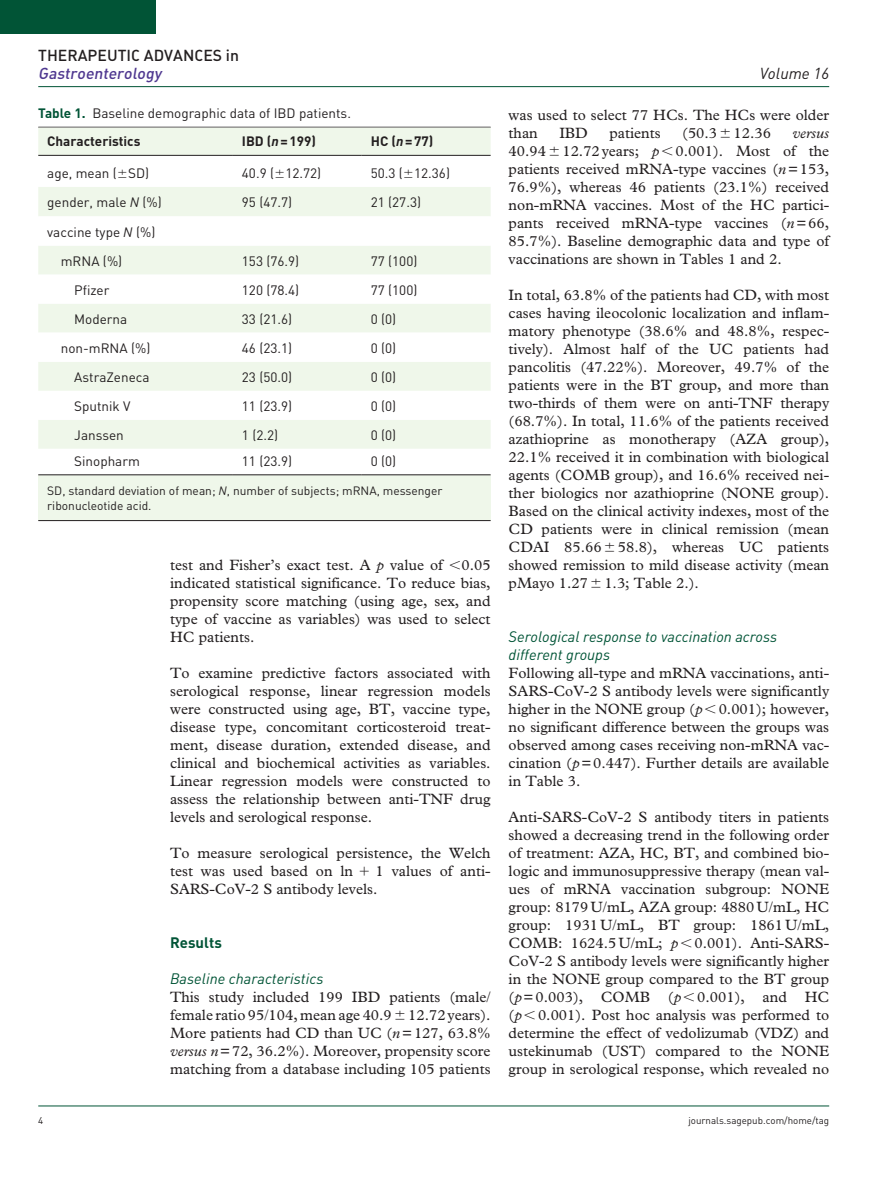
<style>
.page{position:relative;width:893px;height:1191px;background:#fff}
.page>*{position:absolute;margin:0;border:0;box-sizing:border-box;transform-origin:0 0}
.t1{font:15.75px "DIN Medium Alternate";color:#231f20}
.t2{font:italic 15.75px "DIN Medium Alternate";color:#4f3890}
.t3{font:italic 15.75px "DIN";color:#231f20}
.t4{font:15px/18px "Plantin Std";color:#231f20;text-align:justify}
.t5{font:italic 15px/18px "DIN";color:#015436}
.t6{font:700 15px "DIN";color:#015436}
.t7{font:13.5px/28.5px "DIN";color:#231f20}
.t8{font:700 13.5px "DIN";color:#231f20}
.t9{font:12px/14.2px "DIN";color:#231f20}
.t10{font:9.75px "DIN";color:#231f20}
.s1{font-weight:700;color:#015436}
.s2{font-weight:700}
.s3{font-style:italic}
</style>
<div class="page">
<hr style="left:38px;top:86px;width:791px;height:1px;background:#015436">
<hr style="left:38px;top:1105px;width:791px;height:1px;background:#015436">
<div style="left:0;top:0;width:155px;height:34px;background:#015436"></div>
<div style="left:38px;top:475px;width:453px;height:46px;background:#eff7ea"></div>
<hr style="left:38px;top:127px;width:453px;height:1px;background:#231f20">
<hr style="left:38px;top:520px;width:453px;height:1px;background:#231f20">
<div style="left:38px;top:128px;width:453px;height:27px;background:#eff7ea"></div>
<svg style="left:38px;top:187px;width:453px;height:262px;fill:#eff7ea"></svg>
<hr style="left:38px;top:155px;width:195px;height:1px;background:#231f20">
<hr style="left:233px;top:155px;width:129px;height:1px;background:#231f20">
<hr style="left:362px;top:155px;width:129px;height:1px;background:#231f20">
<hr style="left:38px;top:474px;width:195px;height:1px;background:#231f20">
<hr style="left:233px;top:474px;width:129px;height:1px;background:#231f20">
<hr style="left:362px;top:474px;width:129px;height:1px;background:#231f20">
<p class="t1" style="left:38px;top:45px;width:202px">THERAPEUTIC ADVANCES IN</p>
<p class="t2" style="left:38px;top:63px;width:125px">Gastroenterology</p>
<p class="t7" style="left:47px;top:98px;width:305px;text-indent:-9px"><span class="s1">Table 1.</span> Baseline demographic data of IBD patients.<br><span class="s2">Characteristics</span></p>
<p class="t8" style="left:242px;top:133px;width:76px">IBD (<span class="s3">n</span>=199)</p>
<p class="t8" style="left:371px;top:133px;width:64px">HC (<span class="s3">n</span>=77)</p>
<p class="t7" style="left:47px;top:159px;width:103px">age, mean ( SD)</p>
<p class="t7" style="left:242px;top:159px;width:81px">40.9 ( 12.72)</p>
<p class="t7" style="left:371px;top:159px;width:81px">50.3 ( 12.36)</p>
<p class="t7" style="left:47px;top:188px;width:116px">gender, male <span class="s3">N</span> (%)</p>
<p class="t7" style="left:242px;top:188px;width:52px">95 (47.7)</p>
<p class="t7" style="left:371px;top:188px;width:52px">21 (27.3)</p>
<p class="t7" style="left:61px;top:217px;width:96px;line-height:29px;text-indent:-14px">vaccine type <span class="s3">N</span> (%) mRNA (%)</p>
<p class="t7" style="left:242px;top:246px;width:59px">153 (76.9)</p>
<p class="t7" style="left:371px;top:246px;width:48px">77 (100)</p>
<p class="t7" style="left:74px;top:275px;width:37px">Pfizer</p>
<p class="t7" style="left:242px;top:275px;width:59px">120 (78.4)</p>
<p class="t7" style="left:371px;top:275px;width:48px">77 (100)</p>
<p class="t7" style="left:74px;top:304px;width:55px">Moderna</p>
<p class="t7" style="left:242px;top:304px;width:52px">33 (21.6)</p>
<p class="t7" style="left:371px;top:304px;width:27px">0 (0)</p>
<p class="t7" style="left:61px;top:333px;width:91px">non-mRNA (%)</p>
<p class="t7" style="left:242px;top:333px;width:52px">46 (23.1)</p>
<p class="t7" style="left:371px;top:333px;width:27px">0 (0)</p>
<p class="t7" style="left:74px;top:362px;width:77px">AstraZeneca</p>
<p class="t7" style="left:242px;top:362px;width:52px">23 (50.0)</p>
<p class="t7" style="left:371px;top:362px;width:27px">0 (0)</p>
<p class="t7" style="left:74px;top:391px;width:58px">Sputnik V</p>
<p class="t7" style="left:242px;top:391px;width:52px">11 (23.9)</p>
<p class="t7" style="left:371px;top:391px;width:27px">0 (0)</p>
<p class="t7" style="left:74px;top:420px;width:51px">Janssen</p>
<p class="t7" style="left:242px;top:420px;width:38px">1 (2.2)</p>
<p class="t7" style="left:371px;top:420px;width:27px">0 (0)</p>
<p class="t7" style="left:74px;top:446px;width:67px">Sinopharm</p>
<p class="t7" style="left:242px;top:446px;width:52px">11 (23.9)</p>
<p class="t7" style="left:371px;top:446px;width:27px">0 (0)</p>
<p class="t9" style="left:47px;top:484px;width:397px">SD, standard deviation of mean; <span class="s3">N</span>, number of subjects; mRNA, messenger ribonucleotide acid.</p>
<p class="t4" style="left:170px;top:556px;width:322px">test and Fisher’s exact test. A <span class="s3">p</span> value of 0.05 indicated statistical significance. To reduce bias, propensity score matching (using age, sex, and type of vaccine as variables) was used to select HC patients.</p>
<p class="t4" style="left:170px;top:664px;width:322px">To examine predictive factors associated with serological response, linear regression models were constructed using age, BT, vaccine type, disease type, concomitant corticosteroid treat&shy;ment, disease duration, extended disease, and clinical and biochemical activities as variables.<br>Linear regression models were constructed to assess the relationship between anti-TNF drug levels and serological response.</p>
<p class="t4" style="left:170px;top:844px;width:322px">To measure serological persistence, the Welch test was used based on ln</p>
<p class="t4" style="left:170px;top:862px;width:322px;text-indent:206px">1 values of anti-<br>SARS-CoV-2 S antibody levels.</p>
<p class="t6" style="left:170px;top:933px;width:53px">Results</p>
<p class="t5" style="left:170px;top:969px;width:155px">Baseline characteristics</p>
<p class="t4" style="left:170px;top:988px;width:322px">This study included 199 IBD patients (male/ female ratio 95/104, mean age 40.9 12.72years).<br>More patients had CD than UC (<span class="s3">n</span>=127, 63.8% <span class="s3">versus n</span>=72, 36.2%). Moreover, propensity score matching from a database including 105 patients</p>
<p class="t3" style="left:760px;top:63px;width:71px">Volume 16</p>
<p class="t4" style="left:509px;top:106px;width:322px">was used to select 77 HCs. The HCs were older than</p>
<p class="t4" style="left:559px;top:124px;width:30px">IBD</p>
<p class="t4" style="left:609px;top:124px;width:53px">patients</p>
<p class="t4" style="left:682px;top:124px;width:90px">(50.3 12.36</p>
<p class="t4" style="left:509px;top:124px;width:322px;text-indent:284px"><span class="s3">versus </span>40.94 12.72years; <span class="s3">p</span> 0.001). Most of the patients received mRNA-type vaccines (<span class="s3">n</span>=153, 76.9%), whereas 46 patients (23.1%) received non-mRNA vaccines. Most of the HC partici&shy;pants received mRNA-type vaccines (<span class="s3">n</span>=66, 85.7%). Baseline demographic data and type of vaccinations are shown in Tables 1 and 2.</p>
<p class="t4" style="left:509px;top:286px;width:322px">In total, 63.8% of the patients had CD, with most cases having ileocolonic localization and inflam&shy;matory phenotype (38.6% and 48.8%, respec&shy;tively). Almost half of the UC patients had pancolitis (47.22%). Moreover, 49.7% of the patients were in the BT group, and more than two-thirds of them were on anti-TNF therapy (68.7%). In total, 11.6% of the patients received azathioprine as monotherapy (AZA group), 22.1% received it in combination with biological agents (COMB group), and 16.6% received nei&shy;ther biologics nor azathioprine (NONE group).<br>Based on the clinical activity indexes, most of the CD patients were in clinical remission (mean CDAI 85.66 58.8), whereas UC patients showed remission to mild disease activity (mean pMayo 1.27 1.3; Table 2.).</p>
<p class="t5" style="left:509px;top:627px;width:270px">Serological response to vaccination across different groups</p>
<p class="t4" style="left:509px;top:664px;width:322px">Following all-type and mRNA vaccinations, anti-SARS-CoV-2 S antibody levels were significantly higher in the NONE group (<span class="s3">p</span> 0.001); however, no significant difference between the groups was observed among cases receiving non-mRNA vac&shy;cination (<span class="s3">p</span>=0.447). Further details are available in Table 3.</p>
<p class="t4" style="left:509px;top:808px;width:322px">Anti-SARS-CoV-2 S antibody titers in patients showed a decreasing trend in the following order of treatment: AZA, HC, BT, and combined bio&shy;logic and immunosuppressive therapy (mean val&shy;ues of mRNA vaccination subgroup: NONE group: 8179U/mL, AZA group: 4880U/mL, HC group: 1931U/mL, BT group: 1861U/mL, COMB: 1624.5U/mL; <span class="s3">p</span> 0.001). Anti-SARS-CoV-2 S antibody levels were significantly higher in the NONE group compared to the BT group (<span class="s3">p</span>=0.003), COMB (<span class="s3">p</span> 0.001), and HC (<span class="s3">p</span> 0.001). Post hoc analysis was performed to determine the effect of vedolizumab (VDZ) and ustekinumab (UST) compared to the NONE group in serological response, which revealed no</p>
<p class="t10" style="left:38px;top:1114px;width:7px">4</p>
<p class="t10" style="left:688px;top:1114px;width:142px">journals.sagepub.com/home/tag</p>
</div>
